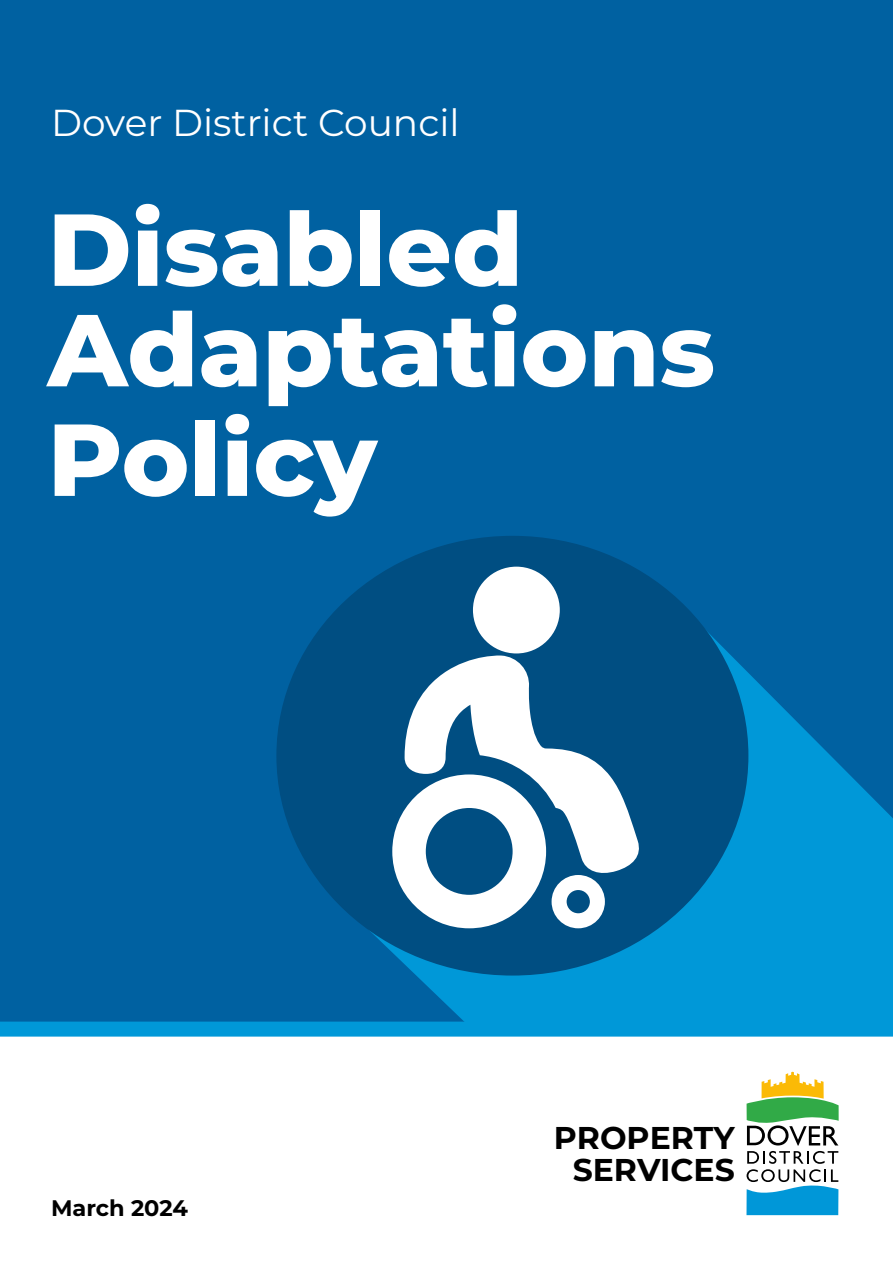
<style>
.page{position:relative;width:893px;height:1263px;background:#fff}
.page>*{position:absolute;margin:0;border:0;box-sizing:border-box;transform-origin:0 0}
.t1{font:800 102px/100.5px "Montserrat";color:#fff}
.t2{font:37.5px "Montserrat";color:#fff}
.t3{font:700 31.5px/32.8px "Montserrat";color:#000;text-align:right}
.t4{font:700 22.5px "Montserrat";letter-spacing:-.005em;color:#000}
</style>
<div class="page">
<div style="left:0;top:0;width:893px;height:1029px;background:#0061a1"></div>
<svg style="left:746px;top:1072px;width:93px;height:143px"></svg>
<div style="left:0;top:1021px;width:893px;height:15px;background:#0098d8"></div>
<svg style="left:348px;top:591px;width:545px;height:431px;fill:#0098d8"></svg>
<div style="left:276px;top:536px;width:472px;height:439px;background:#004e82;border-radius:50%"></div>
<svg style="left:405px;top:655px;width:234px;height:218px"></svg>
<div style="left:473px;top:567px;width:87px;height:86px;background:#fff;border-radius:50%"></div>
<svg style="left:392px;top:774px;width:154px;height:154px"></svg>
<svg style="left:552px;top:875px;width:53px;height:53px"></svg>
<p class="t2" style="left:51px;top:97px;width:410px">Dover District Council</p>
<p class="t1" style="left:47px;top:194px;width:669px">Disabled<br>Adaptations</p>
<p class="t1" style="left:47px;top:404px;width:331px">Policy</p>
<p class="t4" style="left:51px;top:1191px;width:138px">March 2024</p>
<p class="t3" style="left:554px;top:1119px;width:182px">PROPERTY<br>SERVICES</p>
</div>
